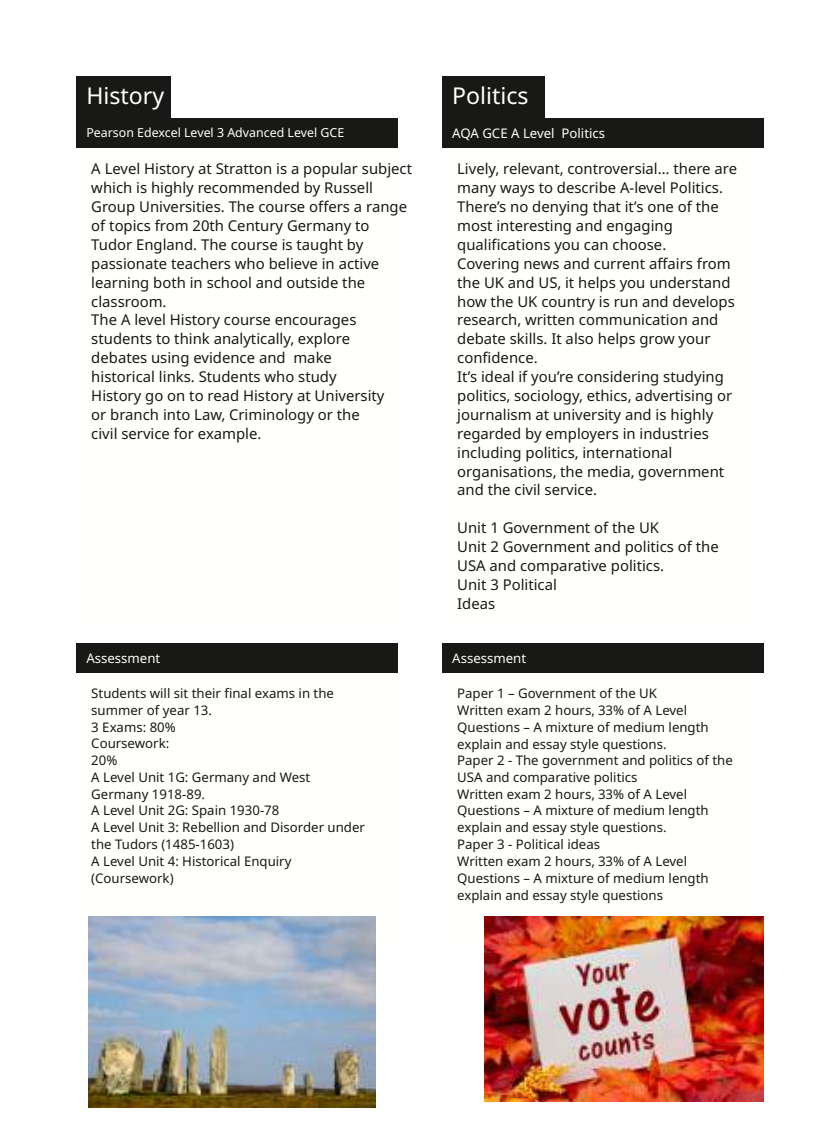
<style>
.page{position:relative;width:840px;height:1145px;background:#fff}
.page>*{position:absolute;margin:0;border:0;box-sizing:border-box;transform-origin:0 0}
.t1{font:23.1px "Noto Sans Khmer";color:#fffffe}
.t2{font:14.88px/18.9px "Noto Sans Khmer";color:#181817}
.t3{font:13.3px/16.8px "Noto Sans Khmer";color:#181817}
.t4{font:13.3px "Noto Sans Khmer";color:#fffffe}
.t5{font:12.42px "Noto Sans Khmer";color:#fffffe}
</style>
<div class="page">
<div style="left:76px;top:76px;width:95px;height:42px;background:#181817"></div>
<div style="left:442px;top:76px;width:103px;height:42px;background:#181817"></div>
<div style="left:76px;top:118px;width:322px;height:30px;background:#181817"></div>
<div style="left:442px;top:118px;width:321px;height:30px;background:#181817"></div>
<div style="left:76px;top:643px;width:322px;height:30px;background:#181817"></div>
<div style="left:442px;top:643px;width:321px;height:30px;background:#181817"></div>
<img style="left:89px;top:916px;width:287px;height:192px">
<img style="left:485px;top:916px;width:278px;height:186px">
<h1 class="t1" style="left:86px;top:82px;width:79px">History</h1>
<h1 class="t1" style="left:452px;top:82px;width:78px">Politics</h1>
<p class="t5" style="left:86px;top:126px;width:259px">Pearson Edexcel Level 3 Advanced Level GCE</p>
<p class="t4" style="left:452px;top:126px;width:154px">AQA GCE A Level Politics</p>
<p class="t2" style="left:91px;top:160px;width:322px">A Level History at Stratton is a popular subject which is highly recommended by Russell Group Universities. The course offers a range of topics from 20th Century Germany to Tudor England. The course is taught by passionate teachers who believe in active learning both in school and outside the classroom.<br>The A level History course encourages students to think analytically, explore<br>debates using evidence and make<br>historical links. Students who study<br>History go on to read History at University<br>or branch into Law, Criminology or the<br>civil service for example.</p>
<p class="t2" style="left:457px;top:160px;width:281px">Lively, relevant, controversial… there are many ways to describe A-level Politics.<br>There’s no denying that it’s one of the most interesting and engaging qualifications you can choose.<br>Covering news and current affairs from the UK and US, it helps you understand how the UK country is run and develops research, written communication and debate skills. It also helps grow your confidence.<br>It’s ideal if you’re considering studying politics, sociology, ethics, advertising or journalism at university and is highly regarded by employers in industries including politics, international organisations, the media, government and the civil service.</p>
<p class="t2" style="left:457px;top:519px;width:263px">Unit 1 Government of the UK<br>Unit 2 Government and politics of the<br>USA and comparative politics.<br>Unit 3 Political<br>Ideas</p>
<p class="t4" style="left:86px;top:650px;width:75px">Assessment</p>
<p class="t4" style="left:452px;top:650px;width:75px">Assessment</p>
<p class="t3" style="left:91px;top:685px;width:275px">Students will sit their final exams in the summer of year 13.<br>3 Exams: 80%<br>Coursework:<br>20%<br>A Level Unit 1G: Germany and West<br>Germany 1918-89.<br>A Level Unit 2G: Spain 1930-78<br>A Level Unit 3: Rebellion and Disorder under the Tudors (1485-1603)<br>A Level Unit 4: Historical Enquiry (Coursework)</p>
<p class="t3" style="left:457px;top:685px;width:277px">Paper 1 – Government of the UK<br>Written exam 2 hours, 33% of A Level Questions – A mixture of medium length explain and essay style questions.<br>Paper 2 - The government and politics of the USA and comparative politics<br>Written exam 2 hours, 33% of A Level Questions – A mixture of medium length explain and essay style questions.<br>Paper 3 - Political ideas<br>Written exam 2 hours, 33% of A Level Questions – A mixture of medium length explain and essay style questions</p>
</div>
